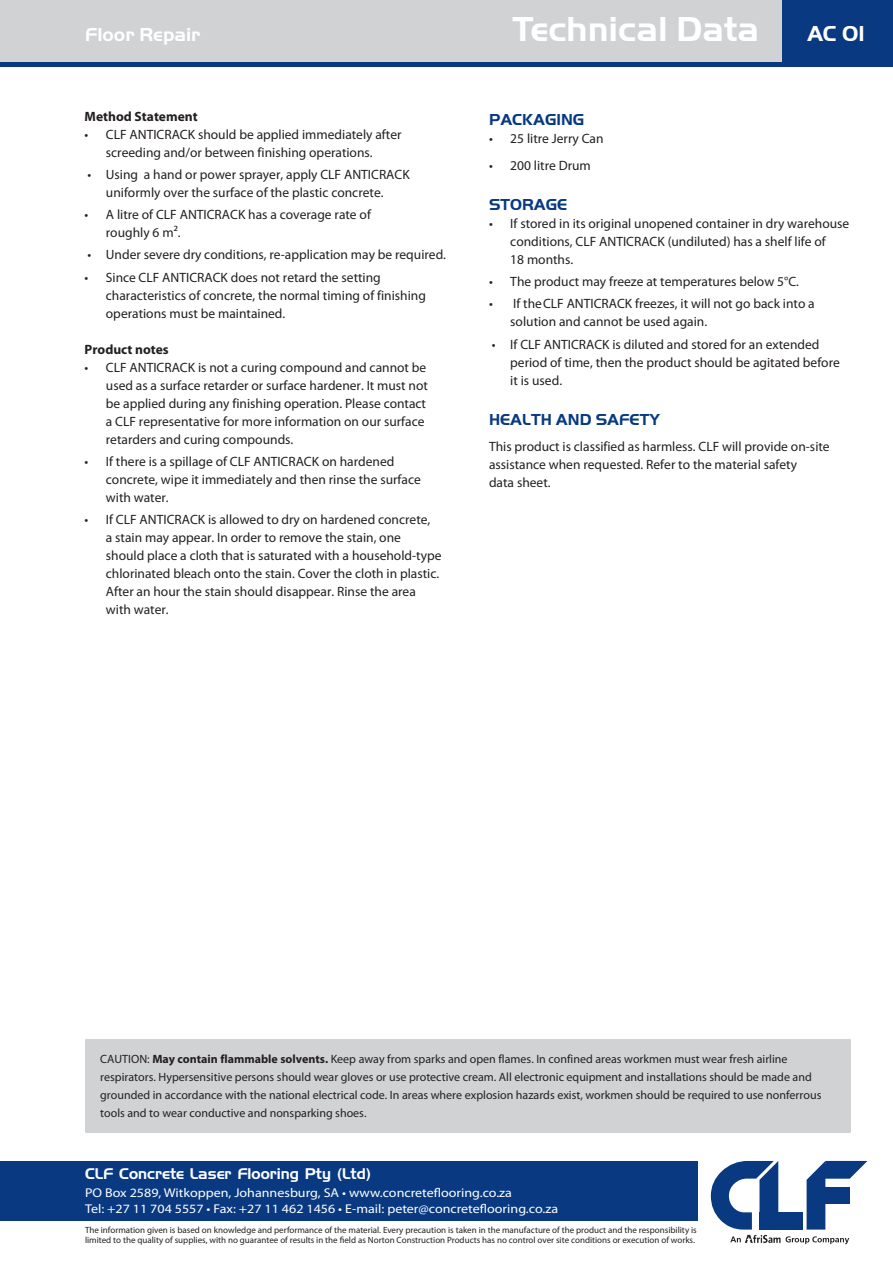
<style>
.page{position:relative;width:893px;height:1263px;background:#fff}
.page>*{position:absolute;margin:0;border:0;box-sizing:border-box;transform-origin:0 0}
.t1{font:36px "Handel Got D Bol";color:#fff}
.t2{font:22.5px "Handel Got D Bol";color:#fff}
.t3{font:19.5px "Handel Got D Bol";color:#fff}
.t4{font:16.5px "Handel Got D Bol";color:#083981}
.t5{font:15px "Handel Gothic BT";color:#fff}
.t6{font:13.5px/18px "Myriad Pro";color:#231f20}
.t7{font:700 13.5px "Myriad Pro";color:#231f20}
.t8{font:12.75px "Myriad Pro";color:#fff;scale:1.1 1}
.t9{font:12px/18px "Myriad Pro";color:#231f20}
.t10{font:9px/10.8px "Myriad Pro";color:#231f20}
.s1{font-weight:700}
</style>
<div class="page">
<div style="left:85px;top:1039px;width:765px;height:93px;background:#d1d2d4"></div>
<svg style="left:730px;top:1236px;width:119px;height:8px"></svg>
<img style="left:743px;top:1234px;width:38px;height:10px">
<svg style="left:711px;top:1161px;width:67px;height:68px"></svg>
<div style="left:760px;top:1212px;width:43px;height:17px;background:#083981"></div>
<svg style="left:807px;top:1161px;width:60px;height:68px"></svg>
<div style="left:0;top:0;width:825px;height:65px;background:#d1d2d4"></div>
<div style="left:0;top:62px;width:893px;height:5px;background:#083981"></div>
<div style="left:0;top:1161px;width:697px;height:59px;background:#083981"></div>
<div style="left:783px;top:0;width:110px;height:64px;background:#083981"></div>
<p class="t1" style="left:512px;top:8px;width:248px">Technical Data</p>
<p class="t3" style="left:85px;top:24px;width:117px">Floor Repair</p>
<p class="t2" style="left:807px;top:21px;width:59px">AC 01</p>
<p class="t7" style="left:85px;top:107px;width:115px">Method Statement</p>
<p class="t6" style="left:85px;top:125px;width:318px;text-align:center">• CLF ANTICRACK should be applied immediately after screeding and/or between finishing operations.</p>
<p class="t6" style="left:88px;top:165px;width:324px;text-align:center">• Using a hand or power sprayer, apply CLF ANTICRACK uniformly over the surface of the plastic concrete.</p>
<p class="t6" style="left:106px;top:205px;width:267px;text-indent:-21px">• A litre of CLF ANTICRACK has a coverage rate of roughly 6 m².</p>
<p class="t6" style="left:88px;top:246px;width:360px">• Under severe dry conditions, re-application may be required.</p>
<p class="t6" style="left:106px;top:268px;width:322px;text-indent:-21px">• Since CLF ANTICRACK does not retard the setting characteristics of concrete, the normal timing of finishing operations must be maintained.</p>
<p class="t7" style="left:85px;top:340px;width:86px">Product notes</p>
<p class="t6" style="left:106px;top:358px;width:324px;text-indent:-21px">• CLF ANTICRACK is not a curing compound and cannot be used as a surface retarder or surface hardener. It must not be applied during any finishing operation. Please contact a CLF representative for more information on our surface retarders and curing compounds.</p>
<p class="t6" style="left:106px;top:452px;width:316px;text-indent:-21px">• If there is a spillage of CLF ANTICRACK on hardened concrete, wipe it immediately and then rinse the surface with water.</p>
<p class="t6" style="left:106px;top:510px;width:337px;text-indent:-21px">• If CLF ANTICRACK is allowed to dry on hardened concrete,<br>a stain may appear. In order to remove the stain, one should place a cloth that is saturated with a household-type chlorinated bleach onto the stain. Cover the cloth in plastic.<br>After an hour the stain should disappear. Rinse the area with water.</p>
<p class="t4" style="left:489px;top:110px;width:97px">PACKAGING</p>
<p class="t6" style="left:489px;top:129px;width:116px">• 25 litre Jerry Can</p>
<p class="t6" style="left:489px;top:156px;width:103px">• 200 litre Drum</p>
<p class="t4" style="left:489px;top:195px;width:80px">STORAGE</p>
<p class="t6" style="left:510px;top:214px;width:340px;text-indent:-21px">• If stored in its original unopened container in dry warehouse conditions, CLF ANTICRACK (undiluted) has a shelf life of<br>18 months.</p>
<p class="t6" style="left:489px;top:272px;width:311px">• The product may freeze at temperatures below 5°C.</p>
<p class="t6" style="left:510px;top:295px;width:306px;text-indent:-21px">• If the CLF ANTICRACK freezes, it will not go back into a solution and cannot be used again.</p>
<p class="t6" style="left:510px;top:335px;width:331px;text-indent:-18px">• If CLF ANTICRACK is diluted and stored for an extended period of time, then the product should be agitated before it is used.</p>
<p class="t4" style="left:489px;top:410px;width:173px">HEALTH AND SAFETY</p>
<p class="t6" style="left:489px;top:438px;width:342px">This product is classified as harmless. CLF will provide on-site assistance when requested. Refer to the material safety<br>data sheet.</p>
<p class="t9" style="left:100px;top:1050px;width:723px">CAUTION: <span class="s1">May contain flammable solvents.</span> Keep away from sparks and open flames. In confined areas workmen must wear fresh airline respirators. Hypersensitive persons should wear gloves or use protective cream. All electronic equipment and installations should be made and grounded in accordance with the national electrical code. In areas where explosion hazards exist, workmen should be required to use nonferrous tools and to wear conductive and nonsparking shoes.</p>
<p class="t5" style="left:85px;top:1165px;width:288px">CLF Concrete Laser Flooring Pty (Ltd)</p>
<p class="t8" style="left:85px;top:1185px;width:390px">PO Box 2589, Witkoppen, Johannesburg, SA • www.concreteflooring.co.za</p>
<p class="t8" style="left:85px;top:1200px;width:432px">Tel: +27 11 704 5557 • Fax: +27 11 462 1456 • E-mail: peter@concreteflooring.co.za</p>
<p class="t10" style="left:85px;top:1224px;width:613px">The information given is based on knowledge and performance of the material. Every precaution is taken in the manufacture of the product and the responsibility is limited to the quality of supplies, with no guarantee of results in the field as Norton Construction Products has no control over site conditions or execution of works.</p>
</div>
